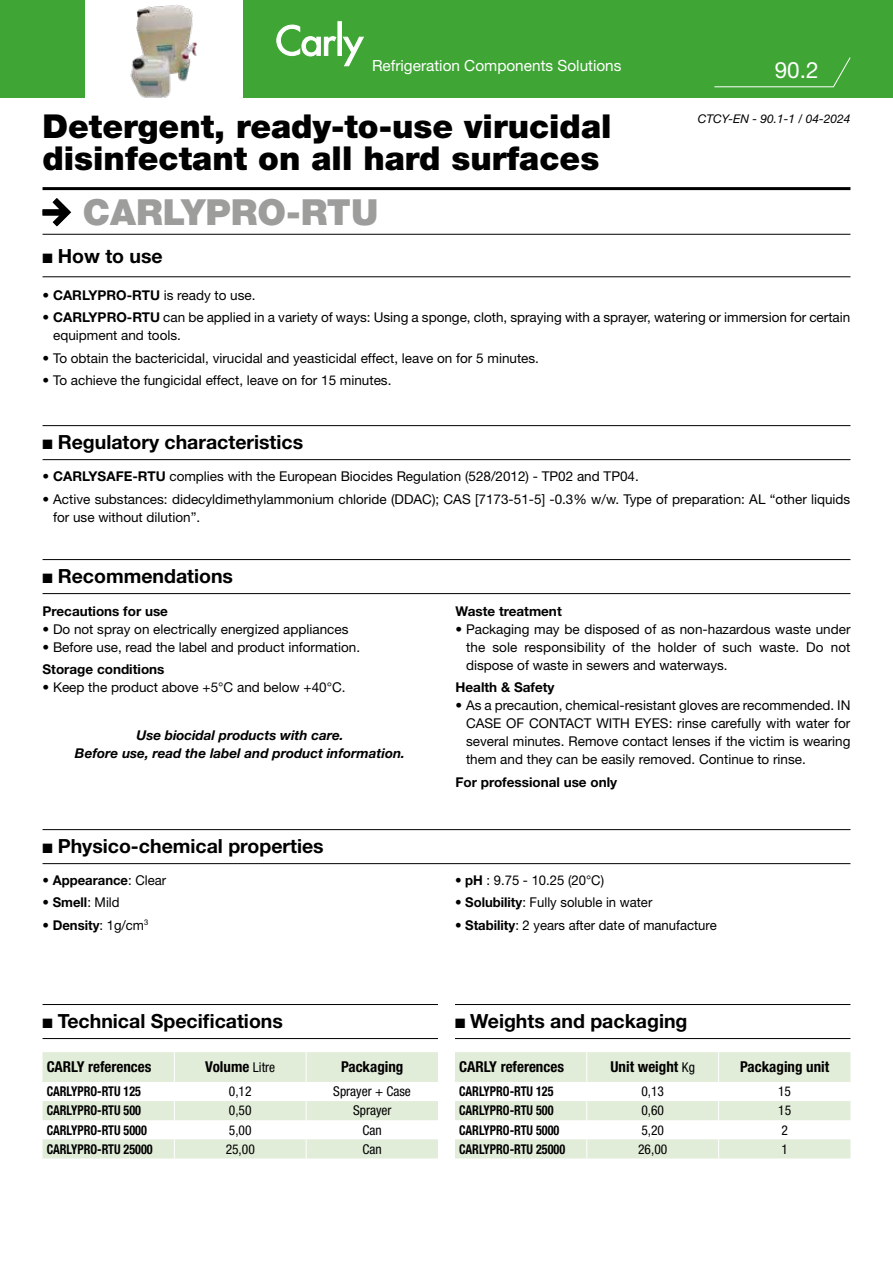
<style>
.page{position:relative;width:893px;height:1263px;background:#fff}
.page>*{position:absolute;margin:0;border:0;box-sizing:border-box;transform-origin:0 0}
.t1{font:900 36px "Helvetica Neue LT Pro";color:#9d9d9c}
.t2{font:900 33px/31.5px "Helvetica Neue LT Pro";color:#000}
.t3{font:22.5px "Helvetica Neue LT Pro";color:#fff}
.t4{font:700 19.5px "Helvetica Neue LT Pro";color:#000}
.t5{font:15.3px "Helvetica Neue LT Pro";color:#fff}
.t6{font:700 condensed 15px "Helvetica Neue LT Pro";color:#000}
.t7{font:13.5px/18px "Helvetica Neue LT Pro";color:#000}
.t8{font:700 condensed 13.5px "Helvetica Neue LT Pro";color:#000;scale:.9 1}
.t9{font:700 13.5px "Helvetica Neue LT Pro";color:#000}
.t10{font:italic 700 13.5px/18px "Helvetica Neue LT Pro";color:#000;text-align:center}
.t11{font:condensed 13.5px "Helvetica Neue LT Pro";color:#000}
.t12{font:italic 12px "Helvetica Neue LT Pro";color:#000}
.s1{font-weight:700}
.s2{font-weight:400}
.s3{font-weight:400;font-size:13.5px}
</style>
<div class="page">
<div style="left:0;top:0;width:893px;height:98px;background:#3fa535"></div>
<hr style="left:43px;top:187px;width:807px;height:3px;background:#000">
<hr style="left:43px;top:234px;width:807px;height:1px;background:#000">
<hr style="left:43px;top:276px;width:807px;height:1px;background:#000">
<div style="left:85px;top:0;width:157px;height:99px;background:#fff"></div>
<hr style="left:338px;top:22px;width:3px;height:33px;background:#fff">
<div style="left:337px;top:21px;width:5px;height:35px;border:1px solid #fff"></div>
<svg style="left:276px;top:24px;width:88px;height:42px"></svg>
<svg style="left:714px;top:57px;width:137px;height:31px"></svg>
<img style="left:130px;top:4px;width:67px;height:94px">
<svg style="left:43px;top:1052px;width:395px;height:106px"></svg>
<svg style="left:455px;top:1052px;width:395px;height:106px"></svg>
<hr style="left:43px;top:425px;width:807px;height:1px;background:#000">
<hr style="left:43px;top:559px;width:807px;height:1px;background:#000">
<hr style="left:43px;top:829px;width:807px;height:1px;background:#000">
<hr style="left:43px;top:1004px;width:395px;height:1px;background:#000">
<hr style="left:455px;top:1004px;width:395px;height:1px;background:#000">
<hr style="left:43px;top:459px;width:807px;height:1px;background:#000">
<hr style="left:43px;top:593px;width:807px;height:1px;background:#000">
<hr style="left:43px;top:863px;width:807px;height:1px;background:#000">
<hr style="left:43px;top:1038px;width:395px;height:1px;background:#000">
<hr style="left:455px;top:1038px;width:395px;height:1px;background:#000">
<svg style="left:43px;top:198px;width:28px;height:28px"></svg>
<p class="t5" style="left:372px;top:56px;width:251px">Refrigeration Components Solutions</p>
<h3 class="t3" style="left:775px;top:56px;width:45px">90.2</h3>
<h2 class="t2" style="left:43px;top:111px;width:571px">Detergent, ready-to-use virucidal disinfectant on all hard surfaces</h2>
<p class="t12" style="left:698px;top:112px;width:154px">CTCY-EN - 90.1-1 / 04-2024</p>
<h1 class="t1" style="left:83px;top:190px;width:297px">CARLYPRO-RTU</h1>
<h3 class="t4" style="left:43px;top:243px;width:122px">■ How to use</h3>
<p class="t7" style="left:43px;top:286px;width:215px">• <span class="s1">CARLYPRO-RTU</span> is ready to use.</p>
<p class="t7" style="left:53px;top:308px;width:799px;text-indent:-11px">• <span class="s1">CARLYPRO-RTU</span> can be applied in a variety of ways: Using a sponge, cloth, spraying with a sprayer, watering or immersion for certain equipment and tools.</p>
<p class="t7" style="left:43px;top:349px;width:498px">• To obtain the bactericidal, virucidal and yeasticidal effect, leave on for 5 minutes.</p>
<p class="t7" style="left:43px;top:371px;width:350px">• To achieve the fungicidal effect, leave on for 15 minutes.</p>
<h3 class="t4" style="left:43px;top:430px;width:262px">■ Regulatory characteristics</h3>
<p class="t7" style="left:43px;top:467px;width:598px">• <span class="s1">CARLYSAFE-RTU</span> complies with the European Biocides Regulation (528/2012) - TP02 and TP04.</p>
<p class="t7" style="left:53px;top:489px;width:799px;text-indent:-11px">• Active substances: didecyldimethylammonium chloride (DDAC); CAS [7173-51-5] -0.3% w/w. Type of preparation: AL “other liquids for use without dilution”.</p>
<h3 class="t4" style="left:43px;top:564px;width:192px">■ Recommendations</h3>
<p class="t9" style="left:43px;top:603px;width:127px">Precautions for use</p>
<p class="t7" style="left:43px;top:620px;width:307px">• Do not spray on electrically energized appliances</p>
<p class="t7" style="left:43px;top:638px;width:319px">• Before use, read the label and product information.</p>
<p class="t9" style="left:43px;top:661px;width:123px">Storage conditions</p>
<p class="t7" style="left:43px;top:678px;width:305px">• Keep the product above +5°C and below +40°C.</p>
<p class="t10" style="left:75px;top:726px;width:332px">Use biocidal products with care.<br>Before use, read the label and product information.</p>
<h3 class="t4" style="left:43px;top:834px;width:283px">■ Physico-chemical properties</h3>
<p class="t9" style="left:43px;top:872px;width:125px"><span class="s2">•</span> Appearance<span class="s2">: Clear</span></p>
<p class="t7" style="left:43px;top:893px;width:79px">• <span class="s1">Smell</span>: Mild</p>
<p class="t7" style="left:43px;top:915px;width:107px">• <span class="s1">Density</span>: 1g/cm<sup>3</sup></p>
<p class="t9" style="left:455px;top:603px;width:108px">Waste treatment</p>
<p class="t7" style="left:466px;top:620px;width:386px;text-align:justify;text-indent:-11px">• Packaging may be disposed of as non-hazardous waste under the sole responsibility of the holder of such waste. Do not dispose of waste in sewers and waterways.</p>
<p class="t9" style="left:455px;top:679px;width:101px">Health &amp; Safety</p>
<p class="t7" style="left:466px;top:696px;width:386px;text-align:justify;text-indent:-11px">• As a precaution, chemical-resistant gloves are recommended. IN CASE OF CONTACT WITH EYES: rinse carefully with water for several minutes. Remove contact lenses if the victim is wearing them and they can be easily removed. Continue to rinse.</p>
<p class="t9" style="left:455px;top:773px;width:163px">For professional use only</p>
<p class="t7" style="left:455px;top:871px;width:151px">• <span class="s1">pH</span> : 9.75 - 10.25 (20°C)</p>
<p class="t7" style="left:455px;top:893px;width:199px">• <span class="s1">Solubility</span>: Fully soluble in water</p>
<p class="t7" style="left:455px;top:915px;width:263px">• <span class="s1">Stability</span>: 2 years after date of manufacture</p>
<h3 class="t4" style="left:43px;top:1009px;width:242px">■ Technical Specifications</h3>
<h3 class="t4" style="left:455px;top:1009px;width:234px">■ Weights and packaging</h3>
<p class="t6" style="left:47px;top:1058px;width:106px">CARLY references</p>
<p class="t6" style="left:205px;top:1058px;width:71px">Volume <span class="s3">Litre</span></p>
<p class="t6" style="left:341px;top:1058px;width:64px">Packaging</p>
<p class="t8" style="left:47px;top:1083px;width:106px">CARLYPRO-RTU 125</p>
<p class="t11" style="left:229px;top:1083px;width:24px">0,12</p>
<p class="t11" style="left:333px;top:1083px;width:79px">Sprayer + Case</p>
<p class="t8" style="left:47px;top:1102px;width:106px">CARLYPRO-RTU 500</p>
<p class="t11" style="left:229px;top:1103px;width:24px">0,50</p>
<p class="t11" style="left:353px;top:1103px;width:40px">Sprayer</p>
<p class="t8" style="left:47px;top:1122px;width:113px">CARLYPRO-RTU 5000</p>
<p class="t11" style="left:229px;top:1122px;width:24px">5,00</p>
<p class="t11" style="left:363px;top:1122px;width:21px">Can</p>
<p class="t8" style="left:47px;top:1141px;width:119px">CARLYPRO-RTU 25000</p>
<p class="t11" style="left:226px;top:1141px;width:31px">25,00</p>
<p class="t11" style="left:363px;top:1141px;width:21px">Can</p>
<p class="t6" style="left:459px;top:1058px;width:106px">CARLY references</p>
<p class="t6" style="left:611px;top:1058px;width:86px">Unit weight <span class="s3">Kg</span></p>
<p class="t6" style="left:740px;top:1058px;width:91px">Packaging unit</p>
<p class="t8" style="left:459px;top:1083px;width:106px">CARLYPRO-RTU 125</p>
<p class="t11" style="left:641px;top:1083px;width:24px">0,13</p>
<p class="t11" style="left:778px;top:1083px;width:14px">15</p>
<p class="t8" style="left:459px;top:1102px;width:106px">CARLYPRO-RTU 500</p>
<p class="t11" style="left:641px;top:1103px;width:24px">0,60</p>
<p class="t11" style="left:778px;top:1103px;width:14px">15</p>
<p class="t8" style="left:459px;top:1122px;width:113px">CARLYPRO-RTU 5000</p>
<p class="t11" style="left:641px;top:1122px;width:24px">5,20</p>
<p class="t11" style="left:781px;top:1122px;width:8px">2</p>
<p class="t8" style="left:459px;top:1141px;width:119px">CARLYPRO-RTU 25000</p>
<p class="t11" style="left:638px;top:1141px;width:31px">26,00</p>
<p class="t11" style="left:781px;top:1141px;width:8px">1</p>
</div>
